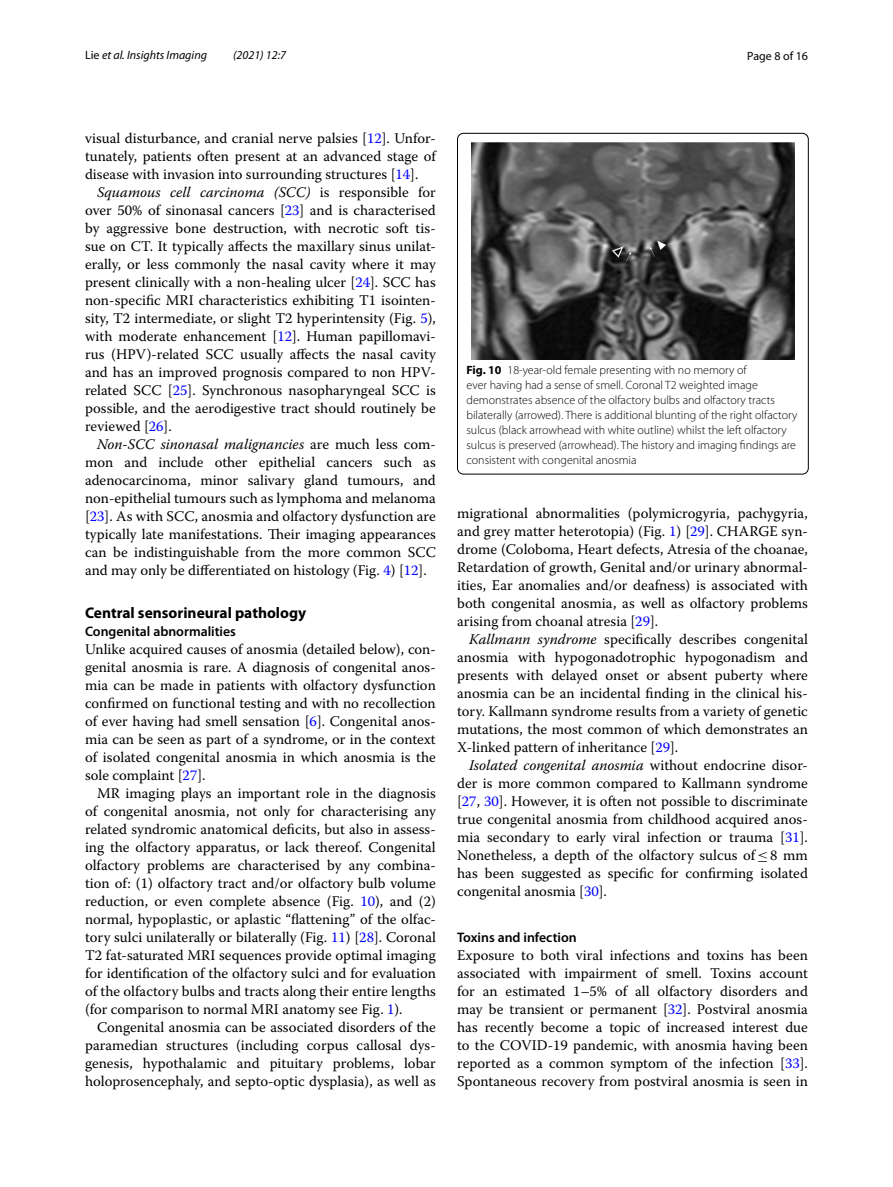
<style>
.page{position:relative;width:893px;height:1187px;background:#fff}
.page>*{position:absolute;margin:0;border:0;box-sizing:border-box;transform-origin:0 0}
.t1{font:700 15.45px "Myriad Pro";color:#000}
.t2{font:14.7px/18px "Warnock Pro";color:#000;text-align:justify}
.t3{font:600 13.8px "Myriad Pro";color:#000}
.t4{font:300 12px/15px "Myriad Pro";color:#000}
.t5{font:italic 12px "Myriad Pro";color:#000}
.t6{font:12px "Myriad Pro";color:#000}
.s1{font-style:normal}
.s2{color:#00f}
.s3{font-style:italic}
.s4{font-weight:700}
.s5{font-family:"MTSY"}
</style>
<div class="page">
<img style="left:471px;top:142px;width:323px;height:217px">
<div style="left:457px;top:133px;width:351px;height:341px;border:1px solid #000;border-radius:6px"></div>
<p class="t5" style="left:85px;top:48px;width:123px"><span class="s1">Lie</span> et al. Insights Imaging</p>
<p class="t5" style="left:233px;top:48px;width:54px">(2021) 12:7</p>
<p class="t6" style="left:747px;top:48px;width:62px">Page 8 of 16</p>
<p class="t2" style="left:85px;top:128px;width:352px">visual disturbance, and cranial nerve palsies [<span class="s2">12</span>]. Unfor&shy;tunately, patients often present at an advanced stage of disease with invasion into surrounding structures [<span class="s2">14</span>].</p>
<p class="t2" style="left:85px;top:182px;width:352px;text-indent:12px"><span class="s3">Squamous cell carcinoma (SCC)</span> is responsible for over 50% of sinonasal cancers [<span class="s2">23</span>] and is characterised by aggressive bone destruction, with necrotic soft tis&shy;sue on CT. It typically affects the maxillary sinus unilat&shy;erally, or less commonly the nasal cavity where it may present clinically with a non-healing ulcer [<span class="s2">24</span>]. SCC has non-specific MRI characteristics exhibiting T1 isointen&shy;sity, T2 intermediate, or slight T2 hyperintensity (Fig. <span class="s2">5</span>), with moderate enhancement [<span class="s2">12</span>]. Human papillomavi&shy;rus (HPV)-related SCC usually affects the nasal cavity and has an improved prognosis compared to non HPV&shy;related SCC [<span class="s2">25</span>]. Synchronous nasopharyngeal SCC is possible, and the aerodigestive tract should routinely be reviewed [<span class="s2">26</span>].</p>
<p class="t2" style="left:85px;top:434px;width:352px;text-indent:12px"><span class="s3">Non-SCC sinonasal malignancies</span> are much less com&shy;mon and include other epithelial cancers such as adenocarcinoma, minor salivary gland tumours, and non-epithelial tumours such as lymphoma and melanoma [<span class="s2">23</span>]. As with SCC, anosmia and olfactory dysfunction are typically late manifestations. Their imaging appearances can be indistinguishable from the more common SCC and may only be differentiated on histology (Fig. <span class="s2">4</span>) [<span class="s2">12</span>].</p>
<p class="t1" style="left:85px;top:602px;width:223px">Central sensorineural pathology</p>
<p class="t3" style="left:85px;top:622px;width:152px">Congenital abnormalities</p>
<p class="t2" style="left:85px;top:640px;width:352px">Unlike acquired causes of anosmia (detailed below), con&shy;genital anosmia is rare. A diagnosis of congenital anos&shy;mia can be made in patients with olfactory dysfunction confirmed on functional testing and with no recollection of ever having had smell sensation [<span class="s2">6</span>]. Congenital anos&shy;mia can be seen as part of a syndrome, or in the context of isolated congenital anosmia in which anosmia is the sole complaint [<span class="s2">27</span>].</p>
<p class="t2" style="left:85px;top:784px;width:352px;text-indent:12px">MR imaging plays an important role in the diagnosis of congenital anosmia, not only for characterising any related syndromic anatomical deficits, but also in assess&shy;ing the olfactory apparatus, or lack thereof. Congenital olfactory problems are characterised by any combina&shy;tion of: (1) olfactory tract and/or olfactory bulb volume reduction, or even complete absence (Fig. <span class="s2">10</span>), and (2) normal, hypoplastic, or aplastic “flattening” of the olfac&shy;tory sulci unilaterally or bilaterally (Fig. <span class="s2">11</span>) [<span class="s2">28</span>]. Coronal T2 fat-saturated MRI sequences provide optimal imaging for identification of the olfactory sulci and for evaluation of the olfactory bulbs and tracts along their entire lengths (for comparison to normal MRI anatomy see Fig. <span class="s2">1</span>).</p>
<p class="t2" style="left:85px;top:1018px;width:352px;text-indent:12px">Congenital anosmia can be associated disorders of the paramedian structures (including corpus callosal dys&shy;genesis, hypothalamic and pituitary problems, lobar holoprosencephaly, and septo-optic dysplasia), as well as</p>
<p class="t4" style="left:466px;top:363px;width:332px"><span class="s4">Fig. 10</span> 18-year-old female presenting with no memory of<br>ever having had a sense of smell. Coronal T2 weighted image demonstrates absence of the olfactory bulbs and olfactory tracts bilaterally (arrowed). There is additional blunting of the right olfactory sulcus (black arrowhead with white outline) whilst the left olfactory sulcus is preserved (arrowhead). The history and imaging findings are consistent with congenital anosmia</p>
<p class="t2" style="left:457px;top:504px;width:352px">migrational abnormalities (polymicrogyria, pachygyria, and grey matter heterotopia) (Fig. <span class="s2">1</span>) [<span class="s2">29</span>]. CHARGE syn&shy;drome (Coloboma, Heart defects, Atresia of the choanae, Retardation of growth, Genital and/or urinary abnormal&shy;ities, Ear anomalies and/or deafness) is associated with both congenital anosmia, as well as olfactory problems arising from choanal atresia [<span class="s2">29</span>].</p>
<p class="t2" style="left:457px;top:630px;width:352px;text-indent:12px"><span class="s3">Kallmann syndrome</span> specifically describes congenital anosmia with hypogonadotrophic hypogonadism and presents with delayed onset or absent puberty where anosmia can be an incidental finding in the clinical his&shy;tory. Kallmann syndrome results from a variety of genetic mutations, the most common of which demonstrates an X-linked pattern of inheritance [<span class="s2">29</span>].</p>
<p class="t2" style="left:457px;top:756px;width:352px;text-indent:12px"><span class="s3">Isolated congenital anosmia</span> without endocrine disor&shy;der is more common compared to Kallmann syndrome [<span class="s2">27</span>, <span class="s2">30</span>]. However, it is often not possible to discriminate true congenital anosmia from childhood acquired anos&shy;mia secondary to early viral infection or trauma [<span class="s2">31</span>].<br>Nonetheless, a depth of the olfactory sulcus of<span class="s5">≤</span>8 mm has been suggested as specific for confirming isolated congenital anosmia [<span class="s2">30</span>].</p>
<p class="t3" style="left:457px;top:928px;width:121px">Toxins and infection</p>
<p class="t2" style="left:457px;top:946px;width:352px">Exposure to both viral infections and toxins has been associated with impairment of smell. Toxins account for an estimated 1–5% of all olfactory disorders and may be transient or permanent [<span class="s2">32</span>]. Postviral anosmia has recently become a topic of increased interest due to the COVID-19 pandemic, with anosmia having been reported as a common symptom of the infection [<span class="s2">33</span>].<br>Spontaneous recovery from postviral anosmia is seen in</p>
</div>
